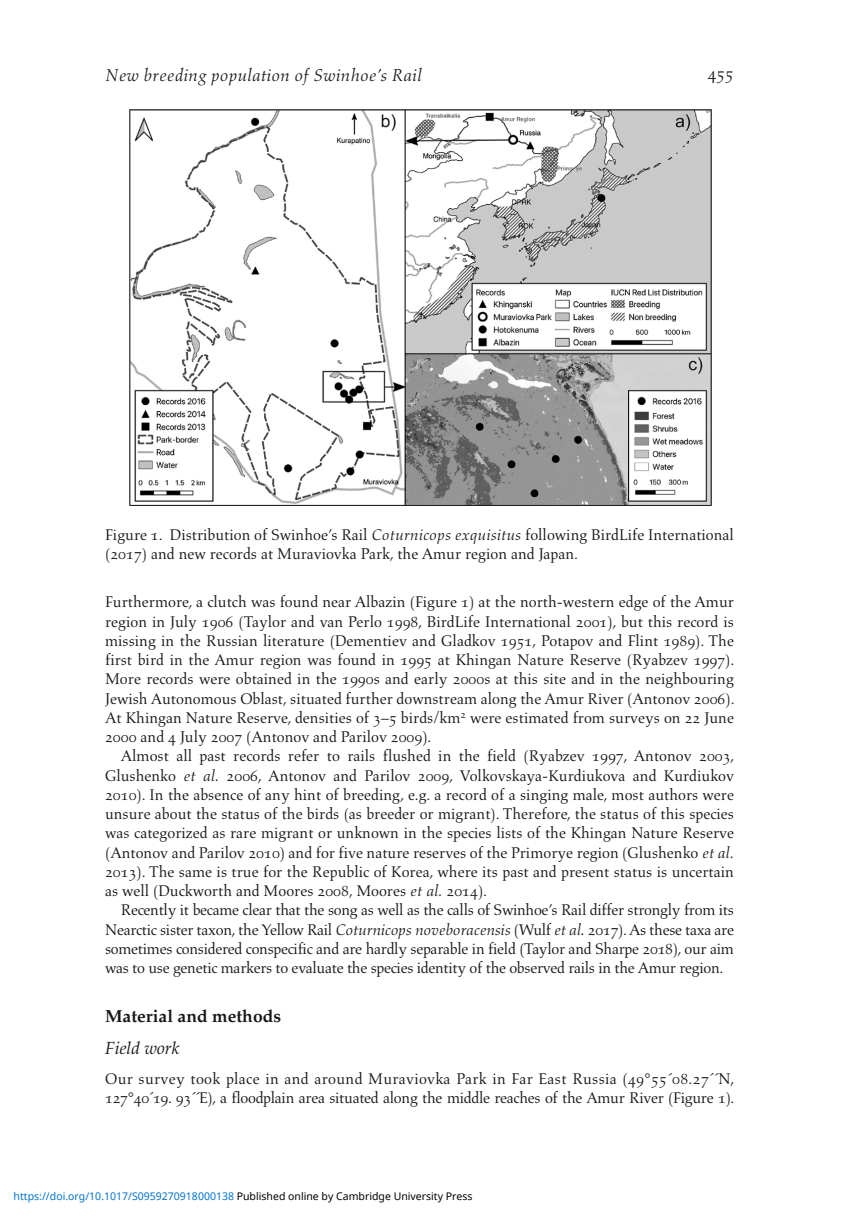
<style>
.page{position:relative;width:864px;height:1225px;background:#fff}
.page>*{position:absolute;margin:0;border:0;box-sizing:border-box;transform-origin:0 0}
.t1{font:italic 17.5px "Aldus";color:#1a171c}
.t2{font:700 17.5px "Palatino";color:#1a171c}
.t3{font:italic 17.5px "Palatino";color:#1a171c}
.t4{font:17.5px "Aldus Roman SC";color:#1a171c}
.t5{font:15.75px/19.2px "Aldus";color:#1a171c;text-align:justify}
.t6{font:15.75px/19.2px "Aldus";letter-spacing:-.02em;color:#1a171c}
.t7{font:10.5px "Noto Sans";color:#0172cf}
.s1{font-family:"Aldus Roman SC"}
.s2{font-style:italic}
.s3{color:#000}
</style>
<div class="page">
<img style="left:129px;top:109px;width:583px;height:397px">
<p class="t1" style="left:105px;top:65px;width:318px">New breeding population of Swinhoe’s Rail</p>
<p class="t4" style="left:707px;top:63px;width:28px">455</p>
<p class="t5" style="left:105px;top:525px;width:630px">Figure <span class="s1">1</span>. Distribution of Swinhoe’s Rail <span class="s2">Coturnicops exquisitus</span> following BirdLife International (<span class="s1">2017</span>) and new records at Muraviovka Park, the Amur region and Japan.</p>
<p class="t5" style="left:105px;top:593px;width:630px">Furthermore, a clutch was found near Albazin (Figure <span class="s1">1</span>) at the north-western edge of the Amur region in July <span class="s1">1906</span> (Taylor and van Perlo <span class="s1">1998</span>, BirdLife International <span class="s1">2001</span>), but this record is missing in the Russian literature (Dementiev and Gladkov <span class="s1">1951</span>, Potapov and Flint <span class="s1">1989</span>). The first bird in the Amur region was found in <span class="s1">1995</span> at Khingan Nature Reserve (Ryabzev <span class="s1">1997</span>).<br>More records were obtained in the <span class="s1">1990</span>s and early <span class="s1">2000</span>s at this site and in the neighbouring Jewish Autonomous Oblast, situated further downstream along the Amur River (Antonov <span class="s1">2006</span>).<br>At Khingan Nature Reserve, densities of <span class="s1">3</span>–<span class="s1">5</span> birds/km<sup>2</sup> were estimated from surveys on <span class="s1">22</span> June <span class="s1">2000</span> and <span class="s1">4</span> July <span class="s1">2007</span> (Antonov and Parilov <span class="s1">2009</span>).</p>
<p class="t5" style="left:105px;top:747px;width:630px;text-indent:16px">Almost all past records refer to rails flushed in the field (Ryabzev <span class="s1">1997</span>, Antonov <span class="s1">2003</span>, Glushenko <span class="s2">et al.</span> <span class="s1">2006</span>, Antonov and Parilov <span class="s1">2009</span>, Volkovskaya-Kurdiukova and Kurdiukov <span class="s1">2010</span>). In the absence of any hint of breeding, e.g. a record of a singing male, most authors were unsure about the status of the birds (as breeder or migrant). Therefore, the status of this species was categorized as rare migrant or unknown in the species lists of the Khingan Nature Reserve (Antonov and Parilov <span class="s1">2010</span>) and for five nature reserves of the Primorye region (Glushenko <span class="s2">et al.<br></span><span class="s1">2013</span>). The same is true for the Republic of Korea, where its past and present status is uncertain as well (Duckworth and Moores <span class="s1">2008</span>, Moores <span class="s2">et al.</span> <span class="s1">2014</span>).</p>
<p class="t5" style="left:105px;top:901px;width:630px;text-indent:16px">Recently it became clear that the song as well as the calls of Swinhoe’s Rail differ strongly from its Nearctic sister taxon, the Yellow Rail <span class="s2">Coturnicops noveboracensis</span> (Wulf <span class="s2">et al.</span> <span class="s1">2017</span>). As these taxa are sometimes considered conspecific and are hardly separable in field (Taylor and Sharpe <span class="s1">2018</span>), our aim was to use genetic markers to evaluate the species identity of the observed rails in the Amur region.</p>
<p class="t2" style="left:105px;top:1006px;width:177px">Material and methods</p>
<p class="t3" style="left:105px;top:1037px;width:76px">Field work</p>
<p class="t6" style="left:105px;top:1069px;width:630px">Our survey took place in and around Muraviovka Park in Far East Russia (<span class="s1">49</span>°<span class="s1">55</span>´<span class="s1">08</span>.<span class="s1">27</span>´´N,<br><span class="s1">127</span>°<span class="s1">40</span>´<span class="s1">19</span>. <span class="s1">93</span>´´E), a floodplain area situated along the middle reaches of the Amur River (Figure <span class="s1">1</span>).</p>
<p class="t7" style="left:14px;top:1189px;width:460px">https://doi.org/10.1017/S0959270918000138 <span class="s3">Published online by Cambridge University Press</span></p>
</div>
